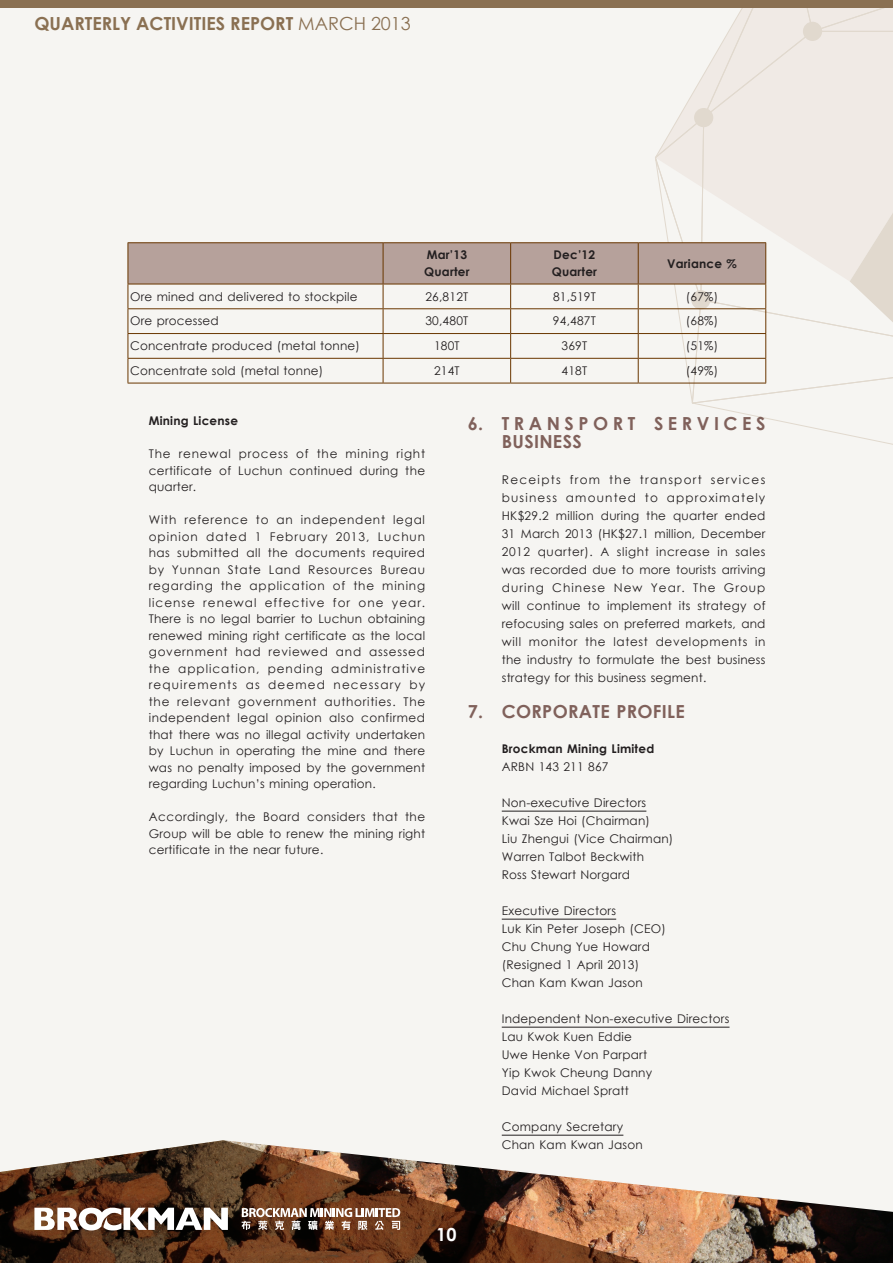
<style>
.page{position:relative;width:893px;height:1263px;background:#f6f5f2}
.page>*{position:absolute;margin:0;border:0;box-sizing:border-box;transform-origin:0 0}
.t1{font:700 18px "Century Gothic";color:#8a7052}
.t2{font:700 18px/18px "Century Gothic";letter-spacing:.25em;color:#80615b}
.t3{font:700 18px "Century Gothic";letter-spacing:.015em;color:#80615b}
.t4{font:700 18px "Century Gothic";color:#fff}
.t5{font:12px/18px "Century Gothic";letter-spacing:.015em;color:#231f20}
.t6{font:12px/16.5px "Century Gothic";letter-spacing:.06em;color:#231f20}
.t7{font:700 12px/16.5px "Century Gothic";letter-spacing:.015em;color:#231f20}
.s1{font-weight:400}
</style>
<div class="page">
<div style="left:0;top:0;width:893px;height:8px;background:#8a7052"></div>
<img style="left:687px;top:1189px;width:206px;height:74px">
<svg style="left:0;top:1140px;width:687px;height:123px"></svg>
<svg style="left:34px;top:1208px;width:194px;height:22px"></svg>
<svg style="left:241px;top:1208px;width:159px;height:22px"></svg>
<svg style="left:128px;top:8px;width:765px;height:437px"></svg>
<hr style="left:128px;top:383px;width:255px;height:1px;background:#693600">
<hr style="left:383px;top:383px;width:128px;height:1px;background:#693600">
<hr style="left:511px;top:383px;width:127px;height:1px;background:#693600">
<hr style="left:638px;top:383px;width:128px;height:1px;background:#693600">
<hr style="left:502px;top:811px;width:144px;height:1px;background:#231f20">
<hr style="left:502px;top:919px;width:114px;height:1px;background:#231f20">
<hr style="left:502px;top:1027px;width:227px;height:1px;background:#231f20">
<hr style="left:502px;top:1135px;width:121px;height:1px;background:#231f20">
<h1 class="t1" style="left:34px;top:10px;width:378px">QUARTERLY ACTIVITIES REPORT <span class="s1">MARCH 2013</span></h1>
<p class="t7" style="left:424px;top:246px;width:47px">Mar’13<br>Quarter</p>
<p class="t7" style="left:552px;top:246px;width:47px">Dec’12<br>Quarter</p>
<p class="t7" style="left:667px;top:255px;width:71px">Variance %</p>
<p class="t5" style="left:130px;top:287px;width:229px">Ore mined and delivered to stockpile</p>
<p class="t5" style="left:425px;top:287px;width:44px">26,812T</p>
<p class="t5" style="left:553px;top:287px;width:44px">81,519T</p>
<p class="t5" style="left:686px;top:287px;width:34px">(67%)</p>
<p class="t5" style="left:130px;top:312px;width:90px">Ore processed</p>
<p class="t5" style="left:425px;top:312px;width:44px">30,480T</p>
<p class="t5" style="left:553px;top:312px;width:44px">94,487T</p>
<p class="t5" style="left:686px;top:312px;width:34px">(68%)</p>
<p class="t5" style="left:130px;top:337px;width:231px">Concentrate produced (metal tonne)</p>
<p class="t5" style="left:434px;top:337px;width:27px">180T</p>
<p class="t5" style="left:562px;top:337px;width:27px">369T</p>
<p class="t5" style="left:686px;top:337px;width:34px">(51%)</p>
<p class="t5" style="left:130px;top:361px;width:195px">Concentrate sold (metal tonne)</p>
<p class="t5" style="left:434px;top:361px;width:27px">214T</p>
<p class="t5" style="left:562px;top:361px;width:27px">418T</p>
<p class="t5" style="left:686px;top:361px;width:34px">(49%)</p>
<p class="t7" style="left:149px;top:412px;width:91px">Mining License</p>
<p class="t5" style="left:149px;top:445px;width:278px;line-height:16.5px;text-align:justify">The renewal process of the mining right certificate of Luchun continued during the quarter.</p>
<p class="t6" style="left:149px;top:511px;width:278px">With reference to an independent legal opinion dated 1 February 2013, Luchun has submitted all the documents required by Yunnan State Land Resources Bureau regarding the application of the mining license renewal effective for one year.<br>There is no legal barrier to Luchun obtaining renewed mining right certificate as the local government had reviewed and assessed the application, pending administrative requirements as deemed necessary by the relevant government authorities. The independent legal opinion also confirmed that there was no illegal activity undertaken by Luchun in operating the mine and there was no penalty imposed by the government regarding Luchun’s mining operation.</p>
<p class="t5" style="left:149px;top:808px;width:278px;line-height:16.5px;text-align:justify">Accordingly, the Board considers that the Group will be able to renew the mining right certificate in the near future.</p>
<h1 class="t2" style="left:502px;top:414px;width:265px;text-indent:-34px">6. TRANSPORT SERVICES<br>BUSINESS</h1>
<p class="t5" style="left:502px;top:471px;width:265px;text-align:justify">Receipts from the transport services business amounted to approximately HK$29.2 million during the quarter ended 31 March 2013 (HK$27.1 million, December 2012 quarter). A slight increase in sales was recorded due to more tourists arriving during Chinese New Year. The Group will continue to implement its strategy of refocusing sales on preferred markets, and will monitor the latest developments in the industry to formulate the best business strategy for this business segment.</p>
<h1 class="t3" style="left:468px;top:698px;width:219px">7. CORPORATE PROFILE</h1>
<p class="t7" style="left:502px;top:739px;width:154px">Brockman Mining Limited</p>
<p class="t5" style="left:502px;top:757px;width:108px">ARBN 143 211 867</p>
<p class="t5" style="left:502px;top:793px;width:173px">Non-executive Directors<br>Kwai Sze Hoi (Chairman)<br>Liu Zhengui (Vice Chairman)<br>Warren Talbot Beckwith<br>Ross Stewart Norgard</p>
<p class="t5" style="left:502px;top:901px;width:166px">Executive Directors<br>Luk Kin Peter Joseph (CEO)<br>Chu Chung Yue Howard (Resigned 1 April 2013)<br>Chan Kam Kwan Jason</p>
<p class="t5" style="left:502px;top:1009px;width:229px">Independent Non-executive Directors<br>Lau Kwok Kuen Eddie<br>Uwe Henke Von Parpart<br>Yip Kwok Cheung Danny<br>David Michael Spratt</p>
<p class="t5" style="left:502px;top:1117px;width:143px">Company Secretary<br>Chan Kam Kwan Jason</p>
<h1 class="t4" style="left:436px;top:1221px;width:22px">10</h1>
</div>
